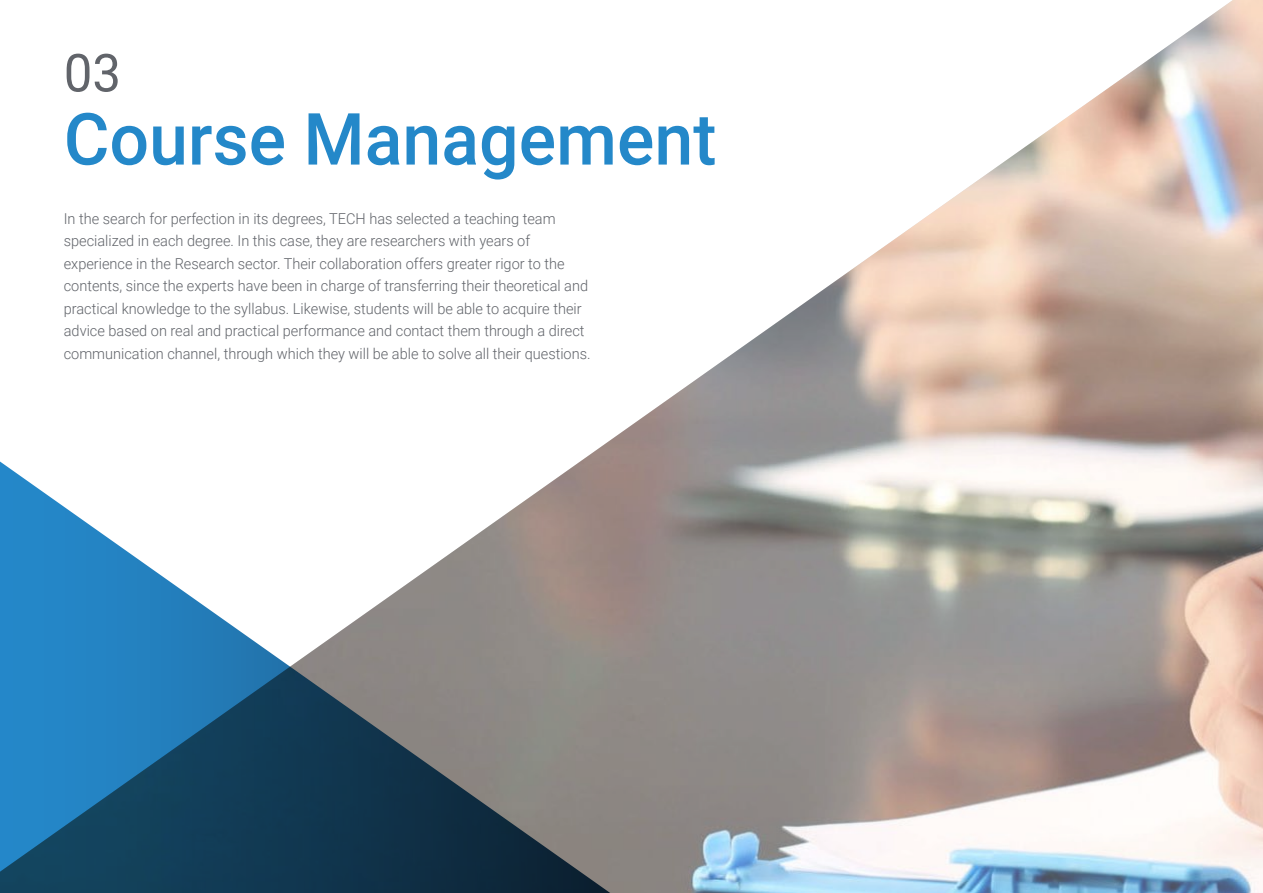
<style>
.page{position:relative;width:1263px;height:893px;background:#fff}
.page>*{position:absolute;margin:0;border:0;box-sizing:border-box;transform-origin:0 0}
.t1{font:500 72px "Roboto";color:#2488c9}
.t2{font:52.5px "Roboto";color:#61646a}
.t3{font:300 15px/22.5px "Roboto";color:#61646a}
</style>
<div class="page">
<img style="left:602px;top:0;width:661px;height:893px">
<svg style="left:0;top:446px;width:640px;height:447px"></svg>
<h2 class="t2" style="left:64px;top:36px;width:59px">03</h2>
<h1 class="t1" style="left:64px;top:89px;width:654px">Course Management</h1>
<p class="t3" style="left:64px;top:207px;width:528px">In the search for perfection in its degrees, TECH has selected a teaching team specialized in each degree. In this case, they are researchers with years of experience in the Research sector. Their collaboration offers greater rigor to the contents, since the experts have been in charge of transferring their theoretical and practical knowledge to the syllabus. Likewise, students will be able to acquire their advice based on real and practical performance and contact them through a direct communication channel, through which they will be able to solve all their questions.</p>
</div>
